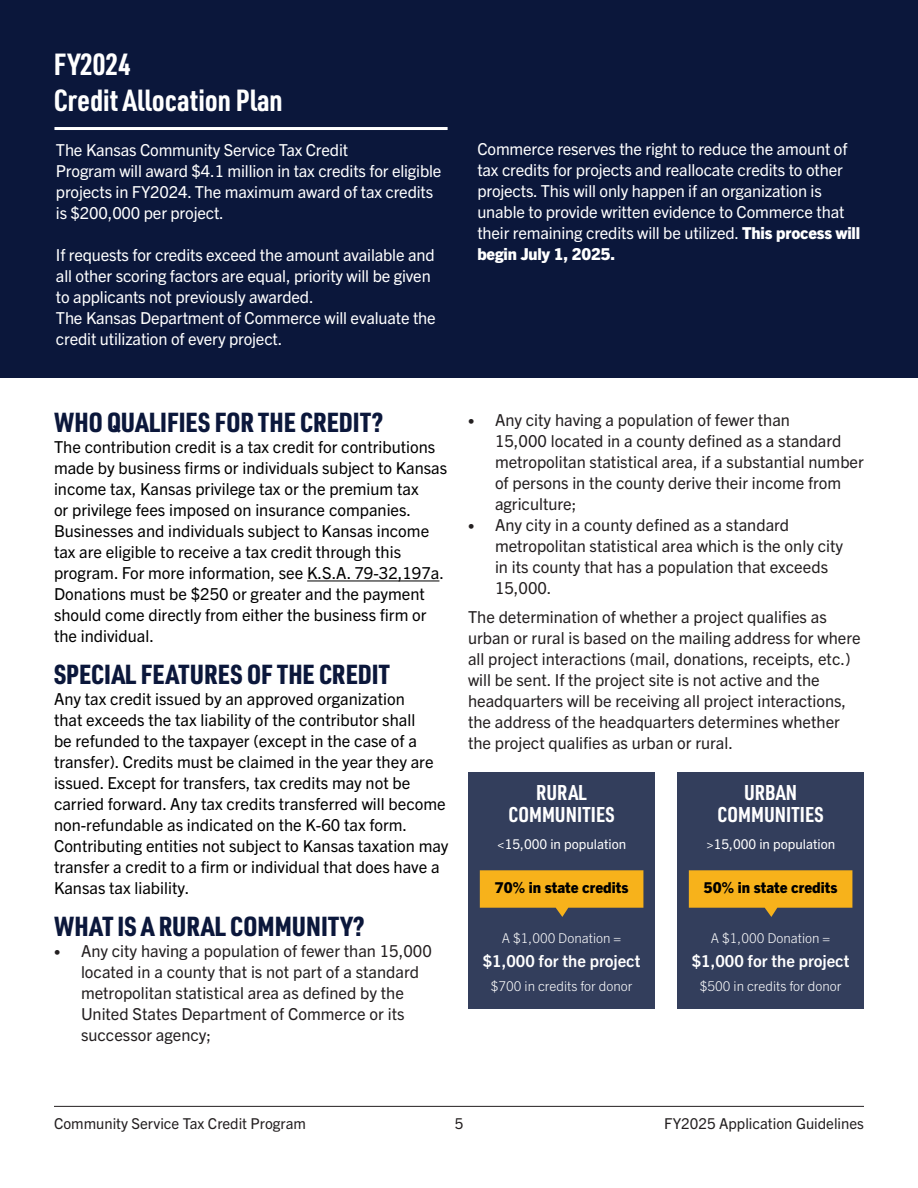
<style>
.page{position:relative;width:918px;height:1188px;background:#fff}
.page>*{position:absolute;margin:0;border:0;box-sizing:border-box;transform-origin:0 0}
.t1{font:700 30px "URWDIN Cond";color:#fff}
.t2{font:900 27px "URWDIN Cond";color:#0b173b}
.t3{font:700 21px "URWDIN Cond";color:#fff}
.t4{font:16.5px/21px "Trade Gothic Next LT Pro";color:#000}
.t5{font:16.5px/21px "Trade Gothic Next LT Pro";color:#231f20}
.t6{font:16.5px/21px "Trade Gothic Next LT Pro";letter-spacing:-.01em;color:#fff}
.t7{font:700 16.5px "Trade Gothic Next LT Pro";color:#fff}
.t8{font:15px "Trade Gothic Next LT Pro";color:#231f20}
.t9{font:800 15px "Trade Gothic Next LT Pro";color:#000}
.t10{font:300 13.5px "Trade Gothic Next LT Pro";color:#fff}
.t11{font:13.5px "Trade Gothic Next LT Pro";color:#fff}
.s1{font-weight:800}
.s2{font-family:"Montserrat";font-weight:800}
</style>
<div class="page">
<hr style="left:54px;top:1106px;width:810px;height:1px;background:#231f20">
<div style="left:0;top:0;width:918px;height:378px;background:#0b173b"></div>
<hr style="left:307px;top:581px;width:132px;height:1px;background:#000">
<hr style="left:54px;top:127px;width:394px;height:3px;background:#fff">
<div style="left:468px;top:773px;width:187px;height:236px;background:#333e5c"></div>
<svg style="left:480px;top:870px;width:163px;height:47px"></svg>
<div style="left:677px;top:773px;width:187px;height:236px;background:#333e5c"></div>
<svg style="left:689px;top:870px;width:163px;height:47px"></svg>
<p class="t1" style="left:54px;top:44px;width:78px">FY2024</p>
<p class="t1" style="left:54px;top:80px;width:230px">Credit Allocation Plan</p>
<p class="t6" style="left:56px;top:138px;width:294px">The Kansas Community Service Tax Credit</p>
<p class="t6" style="left:56px;top:159px;width:387px">Program will award $4.1 million in tax credits for eligible projects in FY2024. The maximum award of tax credits is $200,000 per project.</p>
<p class="t6" style="left:56px;top:243px;width:380px">If requests for credits exceed the amount available and all other scoring factors are equal, priority will be given to applicants not previously awarded.</p>
<p class="t6" style="left:56px;top:306px;width:381px">The Kansas Department of Commerce will evaluate the credit utilization of every project.</p>
<p class="t6" style="left:477px;top:138px;width:384px">Commerce reserves the right to reduce the amount of tax credits for projects and reallocate credits to other projects. This will only happen if an organization is unable to provide written evidence to Commerce that their remaining credits will be utilized. <span class="s1">This process will begin July 1, 2025.</span></p>
<p class="t2" style="left:54px;top:404px;width:331px">WHO QUALIFIES FOR THE CREDIT?</p>
<p class="t4" style="left:54px;top:436px;width:395px">The contribution credit is a tax credit for contributions made by business firms or individuals subject to Kansas income tax, Kansas privilege tax or the premium tax<br>or privilege fees imposed on insurance companies.<br>Businesses and individuals subject to Kansas income tax are eligible to receive a tax credit through this program. For more information, see K.S.A. 79-32,197a.<br>Donations must be $250 or greater and the payment should come directly from either the business firm or the individual.</p>
<p class="t2" style="left:54px;top:656px;width:337px">SPECIAL FEATURES OF THE CREDIT</p>
<p class="t4" style="left:54px;top:688px;width:393px">Any tax credit issued by an approved organization<br>that exceeds the tax liability of the contributor shall<br>be refunded to the taxpayer (except in the case of a transfer). Credits must be claimed in the year they are issued. Except for transfers, tax credits may not be carried forward. Any tax credits transferred will become non-refundable as indicated on the K-60 tax form.</p>
<p class="t4" style="left:54px;top:835px;width:396px">Contributing entities not subject to Kansas taxation may transfer a credit to a firm or individual that does have a<br>Kansas tax liability.</p>
<p class="t2" style="left:54px;top:908px;width:312px">WHAT IS A RURAL COMMUNITY?</p>
<p class="t5" style="left:81px;top:940px;width:352px;text-indent:-27px"><span class="s2">•</span> Any city having a population of fewer than 15,000 located in a county that is not part of a standard metropolitan statistical area as defined by the United States Department of Commerce or its successor agency;</p>
<p class="t5" style="left:495px;top:408px;width:370px;text-indent:-27px"><span class="s2">•</span> Any city having a population of fewer than<br>15,000 located in a county defined as a standard metropolitan statistical area, if a substantial number of persons in the county derive their income from agriculture;</p>
<p class="t5" style="left:495px;top:513px;width:350px;text-indent:-27px"><span class="s2">•</span> Any city in a county defined as a standard metropolitan statistical area which is the only city in its county that has a population that exceeds 15,000.</p>
<p class="t5" style="left:468px;top:605px;width:394px">The determination of whether a project qualifies as urban or rural is based on the mailing address for where all project interactions (mail, donations, receipts, etc.) will be sent. If the project site is not active and the headquarters will be receiving all project interactions, the address of the headquarters determines whether the project qualifies as urban or rural.</p>
<p class="t3" style="left:536px;top:778px;width:52px">RURAL</p>
<p class="t3" style="left:509px;top:801px;width:108px">COMMUNITIES</p>
<p class="t11" style="left:497px;top:835px;width:131px">&lt;15,000 in population</p>
<p class="t3" style="left:744px;top:778px;width:54px">URBAN</p>
<p class="t3" style="left:718px;top:801px;width:108px">COMMUNITIES</p>
<p class="t11" style="left:706px;top:835px;width:131px">&gt;15,000 in population</p>
<p class="t9" style="left:495px;top:878px;width:135px">70% in state credits</p>
<p class="t9" style="left:704px;top:878px;width:135px">50% in state credits</p>
<p class="t10" style="left:502px;top:928px;width:121px">A $1,000 Donation =</p>
<p class="t7" style="left:483px;top:949px;width:159px">$1,000 for the project</p>
<p class="t10" style="left:491px;top:976px;width:143px">$700 in credits for donor</p>
<p class="t10" style="left:711px;top:928px;width:121px">A $1,000 Donation =</p>
<p class="t7" style="left:692px;top:949px;width:159px">$1,000 for the project</p>
<p class="t10" style="left:700px;top:976px;width:143px">$500 in credits for donor</p>
<p class="t8" style="left:54px;top:1113px;width:254px">Community Service Tax Credit Program</p>
<p class="t8" style="left:455px;top:1113px;width:10px">5</p>
<p class="t8" style="left:664px;top:1113px;width:201px">FY2025 Application Guidelines</p>
</div>
